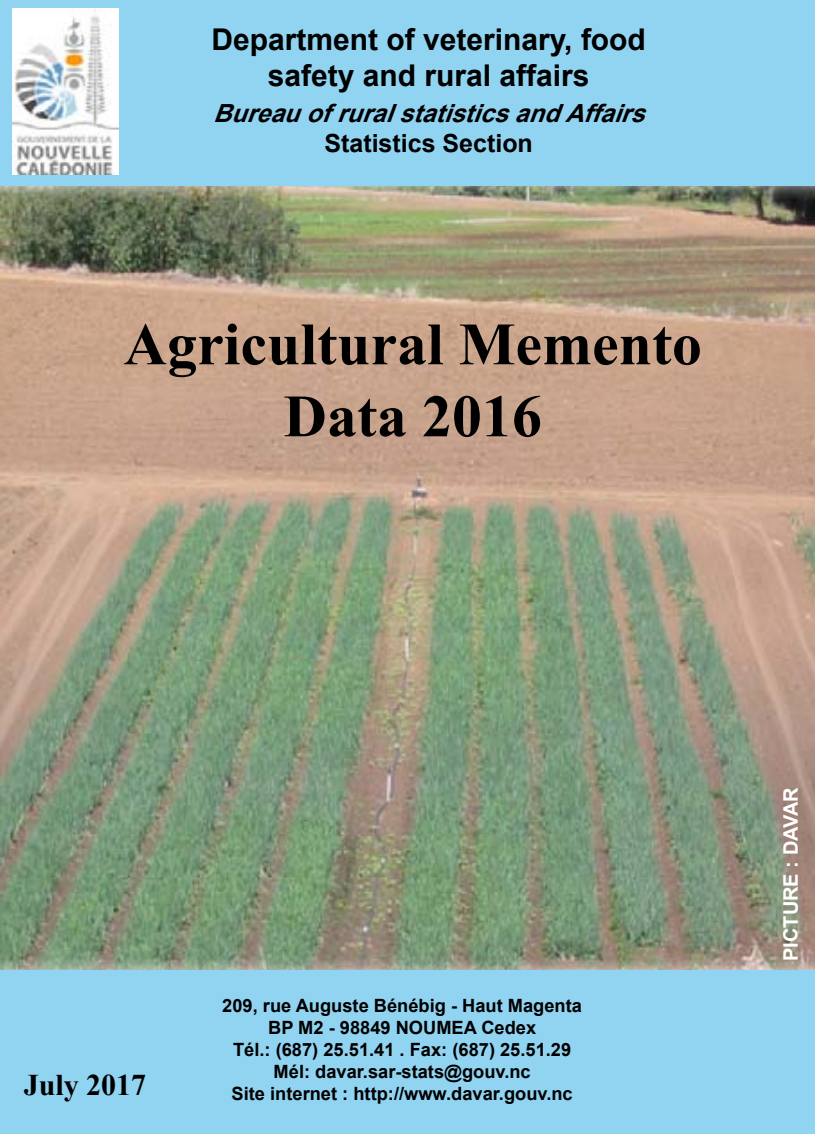
<style>
.page{position:relative;width:815px;height:1134px;background:#fff}
.page>*{position:absolute;margin:0;border:0;box-sizing:border-box;transform-origin:0 0}
.t1{font:700 60px/72px "Times New Roman";color:#000;text-align:center}
.t2{font:700 30px/36px "Arial";color:#000;text-align:center}
.t3{font:700 30px "Times New Roman";color:#000}
.t4{font:italic 700 25px "Arial";color:#000}
.t5{font:700 25px "Arial";color:#000}
.t6{font:700 20px "Arial";color:#fff}
.t7{font:700 18.25px/22px "Arial";color:#000;text-align:center}
</style>
<div class="page">
<img style="left:0;top:202px;width:815px;height:752px">
<div style="left:0;top:0;width:815px;height:202px;background:#fff;opacity:.75"></div>
<div style="left:0;top:0;width:815px;height:186px;background:#91d4f2"></div>
<div style="left:0;top:954px;width:815px;height:180px;background:#fff;opacity:.75"></div>
<div style="left:0;top:971px;width:815px;height:163px;background:#91d4f2"></div>
<img style="left:12px;top:9px;width:106px;height:165px">
<h2 class="t2" style="left:211px;top:23px;width:436px">Department of veterinary, food safety and rural affairs</h2>
<h3 class="t4" style="left:213px;top:97px;width:445px">BureauofruralstatisticsandAffairs</h3>
<h3 class="t5" style="left:324px;top:127px;width:210px">Statistics Section</h3>
<h1 class="t1" style="left:124px;top:307px;width:580px">Agricultural Memento<br>Data 2016</h1>
<h2 class="t3" style="left:24px;top:1064px;width:124px">July 2017</h2>
<p class="t7" style="left:222px;top:995px;width:361px">209, rue Auguste Bénébig - Haut Magenta BP M2 - 98849 NOUMEA Cedex<br>Tél.: (687) 25.51.41 . Fax: (687) 25.51.29<br>Mél: davar.sar-stats@gouv.nc</p>
<p class="t7" style="left:232px;top:1083px;width:343px">Site internet : http://www.davar.gouv.nc</p>
<p class="t6" style="left:777px;top:961px;width:175px;rotate:-90deg">PICTURE : DAVAR</p>
</div>
